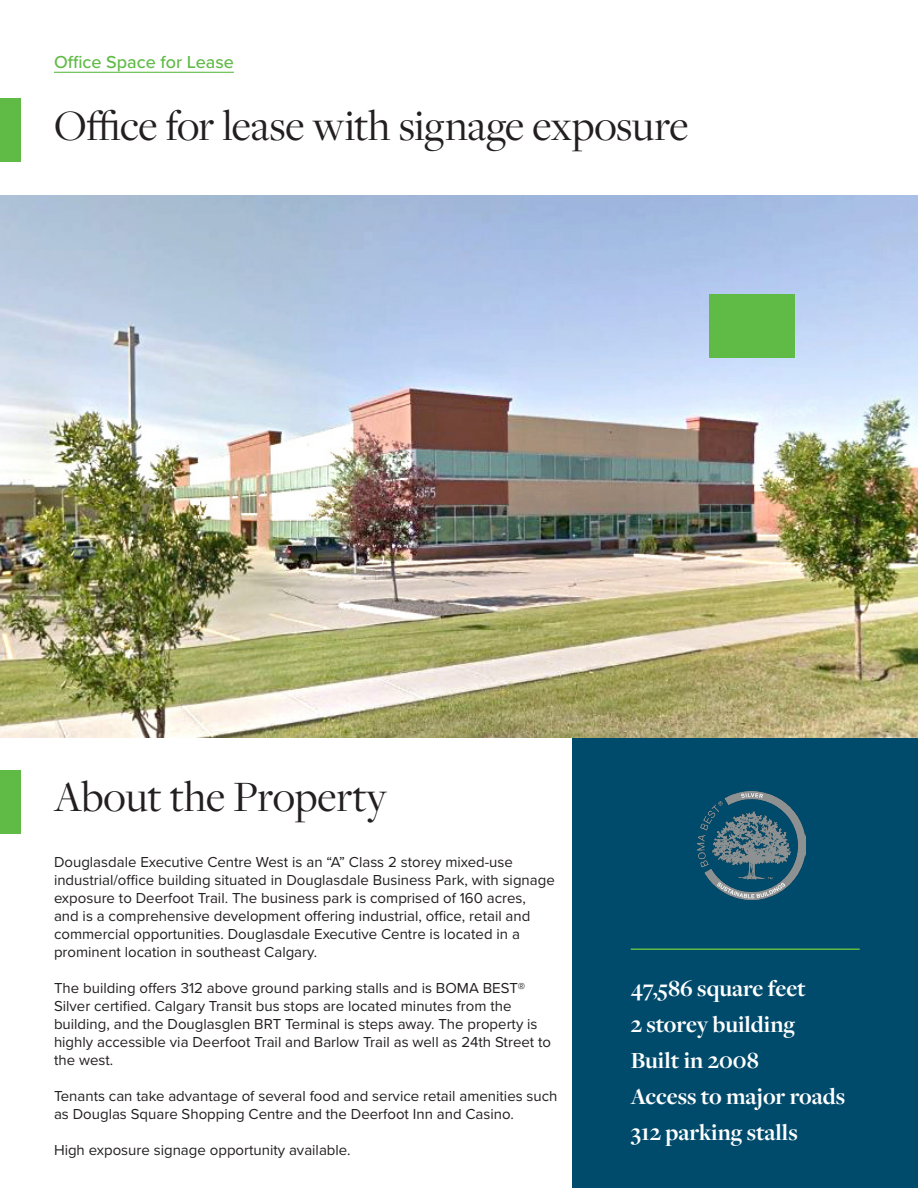
<style>
.page{position:relative;width:918px;height:1188px;background:#fff}
.page>*{position:absolute;margin:0;border:0;box-sizing:border-box;transform-origin:0 0}
.Header_1{font:45px "Freight Disp Pro";color:#231f20}
.t1{font:700 24px "Freight Disp Pro";color:#fff}
.t2{font:500 18px "Proxima Nova";color:#60bb46}
.t3{font:15px/18px "Proxima Nova";color:#231f20}
</style>
<div class="page">
<div style="left:572px;top:738px;width:346px;height:450px;background:#004b6c"></div>
<img style="left:0;top:196px;width:918px;height:542px">
<div style="left:709px;top:294px;width:86px;height:64px;background:#60bb46"></div>
<div style="left:0;top:98px;width:20px;height:64px;background:#60bb46"></div>
<div style="left:0;top:770px;width:20px;height:64px;background:#60bb46"></div>
<hr style="left:631px;top:948px;width:229px;height:2px;background:#60bb46">
<img style="left:697px;top:791px;width:108px;height:108px">
<hr style="left:54px;top:72px;width:180px;height:1px;background:#60bb46">
<p class="t2" style="left:54px;top:49px;width:181px">Office Space for Lease</p>
<p class="Header_1" style="left:54px;top:97px;width:636px">Office for lease with signage exposure</p>
<p class="Header_1" style="left:54px;top:768px;width:334px">About the Property</p>
<p class="t3" style="left:54px;top:853px;width:502px">Douglasdale Executive Centre West is an “A” Class 2 storey mixed-use industrial/office building situated in Douglasdale Business Park, with signage exposure to Deerfoot Trail. The business park is comprised of 160 acres,<br>and is a comprehensive development offering industrial, office, retail and commercial opportunities. Douglasdale Executive Centre is located in a prominent location in southeast Calgary.</p>
<p class="t3" style="left:54px;top:979px;width:499px">The building offers 312 above ground parking stalls and is BOMA BEST® Silver certified. Calgary Transit bus stops are located minutes from the building, and the Douglasglen BRT Terminal is steps away. The property is highly accessible via Deerfoot Trail and Barlow Trail as well as 24th Street to the west.</p>
<p class="t3" style="left:54px;top:1087px;width:505px">Tenants can take advantage of several food and service retail amenities such as Douglas Square Shopping Centre and the Deerfoot Inn and Casino.</p>
<p class="t3" style="left:54px;top:1141px;width:298px">High exposure signage opportunity available.</p>
<p class="t1" style="left:631px;top:972px;width:176px">47,586 square feet</p>
<p class="t1" style="left:631px;top:1008px;width:166px">2 storey building</p>
<p class="t1" style="left:631px;top:1044px;width:130px">Built in 2008</p>
<p class="t1" style="left:631px;top:1080px;width:216px">Access to major roads</p>
<p class="t1" style="left:631px;top:1116px;width:169px">312 parking stalls</p>
</div>
